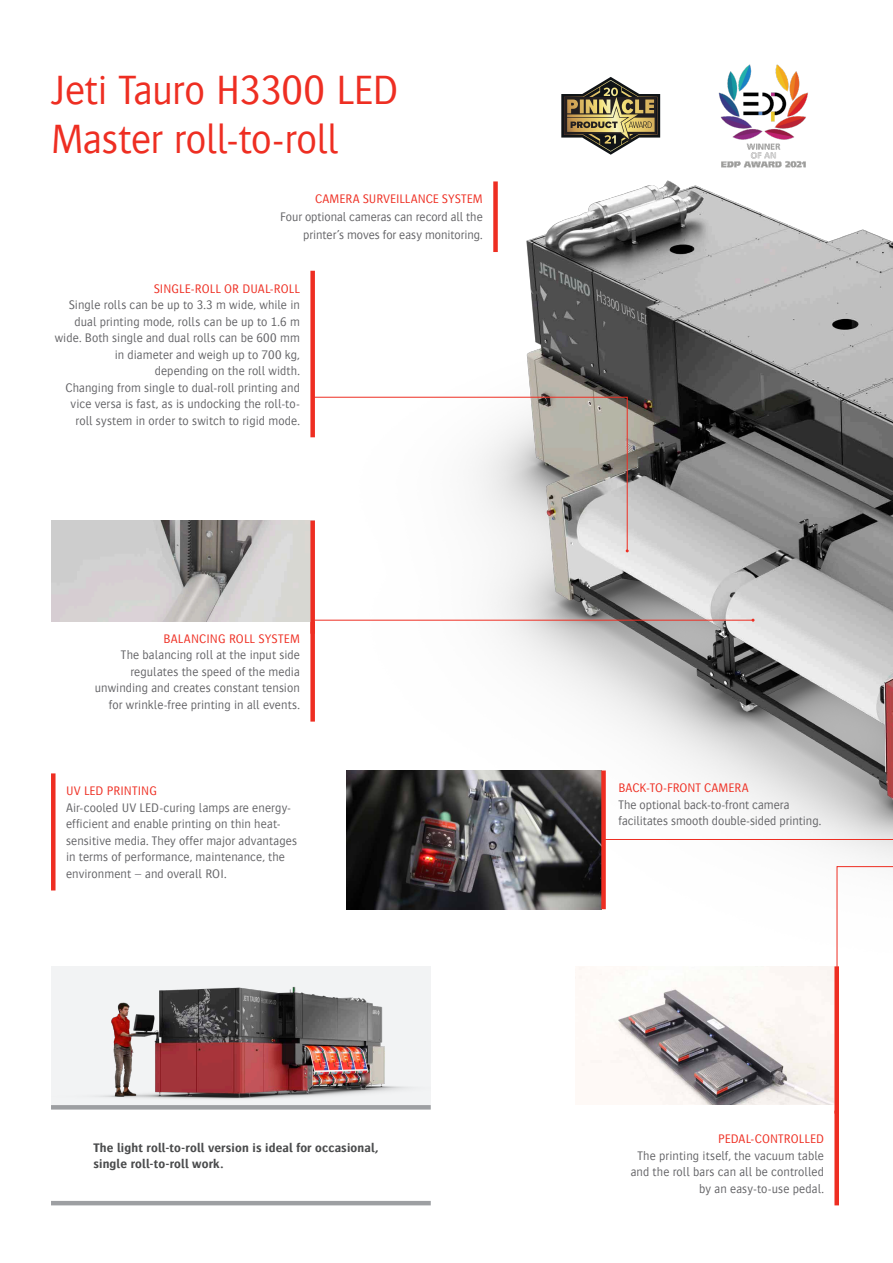
<style>
.page{position:relative;width:893px;height:1263px;background:#fff}
.page>*{position:absolute;margin:0;border:0;box-sizing:border-box;transform-origin:0 0}
.t1{font:300 42px "Bosis For Agfa";letter-spacing:-.015em;color:#ee2e22}
.Body{font:300 12.75px/16.5px "Bosis For Agfa";letter-spacing:.005em;color:#636366;text-align:right}
.Body-2{font:300 12.75px "Bosis For Agfa";letter-spacing:.005em;color:#ee2e22}
.Body-3{font:700 12.75px/16.5px "Bosis For Agfa";letter-spacing:.01em;color:#4b4c4d}
</style>
<div class="page">
<img style="left:51px;top:94px;width:842px;height:1016px">
<div style="left:310px;top:271px;width:5px;height:166px;background:#ee2e22"></div>
<img style="left:51px;top:966px;width:380px;height:139px">
<div style="left:51px;top:773px;width:5px;height:117px;background:#ee2e22"></div>
<svg style="left:312px;top:396px;width:316px;height:156px"></svg>
<hr style="left:313px;top:620px;width:440px;height:1px;background:#ee2e22">
<div style="left:310px;top:621px;width:5px;height:101px;background:#ee2e22"></div>
<img style="left:51px;top:521px;width:259px;height:100px">
<div style="left:310px;top:521px;width:5px;height:113px;background:#ee2e22"></div>
<div style="left:834px;top:1110px;width:5px;height:95px;background:#ee2e22"></div>
<img style="left:575px;top:966px;width:259px;height:138px">
<div style="left:834px;top:966px;width:5px;height:147px;background:#ee2e22"></div>
<img style="left:347px;top:770px;width:254px;height:139px">
<div style="left:601px;top:770px;width:5px;height:139px;background:#ee2e22"></div>
<div style="left:493px;top:181px;width:5px;height:71px;background:#ee2e22"></div>
<svg style="left:603px;top:715px;width:290px;height:125px"></svg>
<svg style="left:836px;top:866px;width:57px;height:106px"></svg>
<hr style="left:51px;top:1105px;width:380px;height:4px;background:#9d9fa2">
<hr style="left:51px;top:1201px;width:380px;height:4px;background:#9d9fa2">
<img style="left:718px;top:64px;width:91px;height:105px">
<svg style="left:561px;top:77px;width:99px;height:78px"></svg>
<h2 class="t1" style="left:51px;top:68px;width:349px">Jeti Tauro H3300 LED</h2>
<h2 class="t1" style="left:51px;top:117px;width:289px">Master roll-to-roll</h2>
<p class="Body-2" style="left:315px;top:192px;width:169px">CAMERA SURVEILLANCE SYSTEM</p>
<p class="Body" style="left:280px;top:208px;width:204px;line-height:18px">Four optional cameras can record all the printer’s moves for easy monitoring.</p>
<p class="Body-2" style="left:154px;top:282px;width:148px">SINGLE-ROLL OR DUAL-ROLL</p>
<p class="Body" style="left:55px;top:296px;width:247px">Single rolls can be up to 3.3 m wide, while in dual printing mode, rolls can be up to 1.6 m wide. Both single and dual rolls can be 600 mm in diameter and weigh up to 700 kg,<br>depending on the roll width.</p>
<p class="Body" style="left:66px;top:379px;width:236px">Changing from single to dual-roll printing and vice versa is fast, as is undocking the roll-to&shy;roll system in order to switch to rigid mode.</p>
<p class="Body-2" style="left:164px;top:632px;width:138px">BALANCING ROLL SYSTEM</p>
<p class="Body" style="left:95px;top:647px;width:207px">The balancing roll at the input side regulates the speed of the media unwinding and creates constant tension for wrinkle-free printing in all events.</p>
<p class="Body-2" style="left:66px;top:784px;width:92px">UV LED PRINTING</p>
<p class="Body" style="left:66px;top:799px;width:233px;text-align:left">Air-cooled UV LED-curing lamps are energy&shy;efficient and enable printing on thin heat&shy;sensitive media. They offer major advantages in terms of performance, maintenance, the environment – and overall ROI.</p>
<p class="Body-3" style="left:94px;top:1139px;width:287px">The light roll-to-roll version is ideal for occasional, single roll-to-roll work.</p>
<p class="Body-2" style="left:619px;top:781px;width:132px">BACK-TO-FRONT CAMERA</p>
<p class="Body" style="left:619px;top:796px;width:204px;text-align:left">The optional back-to-front camera facilitates smooth double-sided printing.</p>
<p class="Body-2" style="left:718px;top:1132px;width:107px">PEDAL-CONTROLLED</p>
<p class="Body" style="left:631px;top:1147px;width:195px">The printing itself, the vacuum table and the roll bars can all be controlled by an easy-to-use pedal.</p>
</div>
